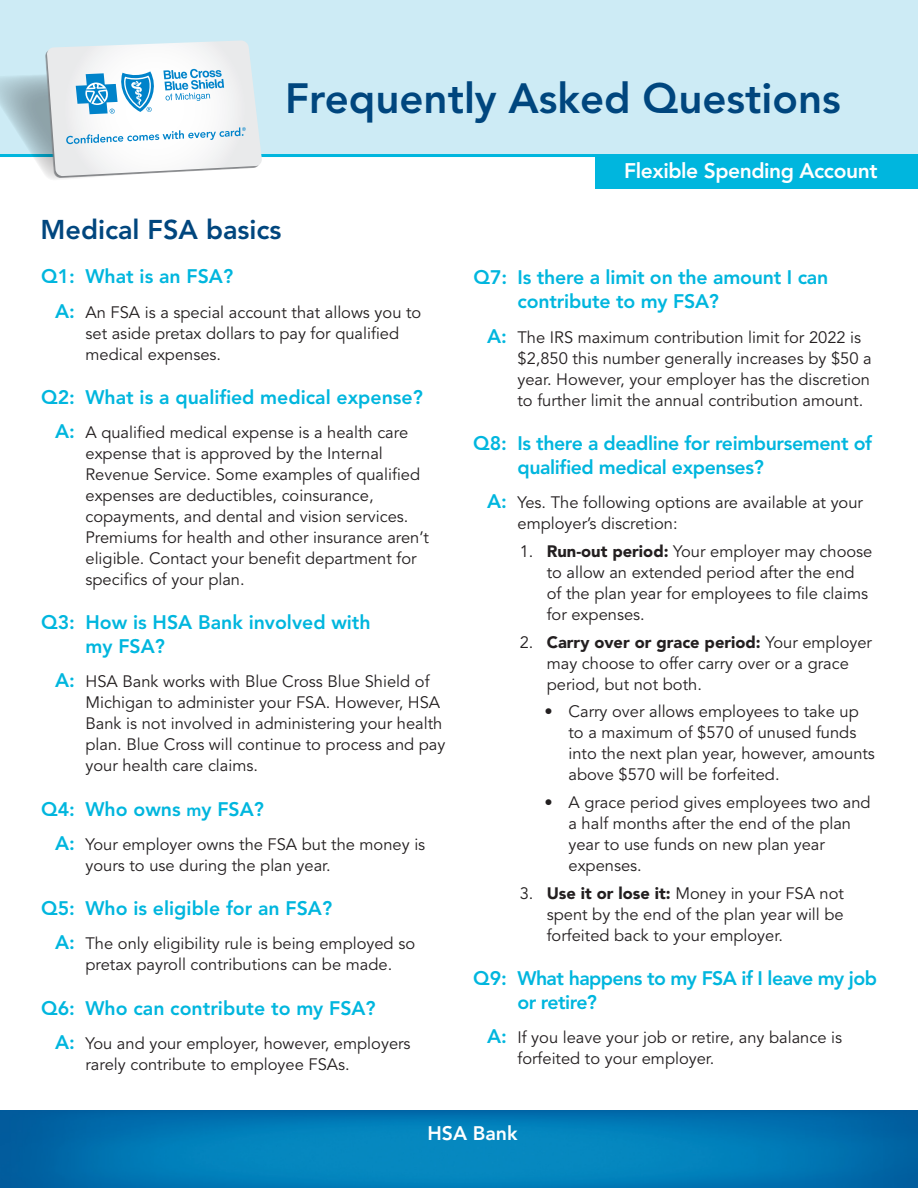
<style>
.page{position:relative;width:918px;height:1188px;background:#fff}
.page>*{position:absolute;margin:0;border:0;box-sizing:border-box;transform-origin:0 0}
.Head{font:800 42px "Avenir LT Std";color:#00467e}
.t1{font:800 27px "Avenir LT Std";color:#00467e}
.t2{font:800 21px "Avenir LT Std";letter-spacing:-.02em;color:#fff}
.Q__indent{font:800 19.5px/24px "Avenir LT Std";letter-spacing:-.01em;color:#00b6de}
.Q__indent-2{font:800 19.5px/24px "Avenir LT Std";letter-spacing:-.03em;color:#00b6de}
.Q__indent-3{font:800 19.5px "Avenir LT Std";color:#fff}
.A__indent{font:16.5px/21px "Avenir LT Std";color:#231f20}
.s1{font-weight:800;font-size:19.5px;color:#00b6de}
.s2{font-size:17.25px}
.s3{font-weight:900}
</style>
<div class="page">
<img style="left:0;top:1110px;width:918px;height:78px">
<div style="left:0;top:0;width:918px;height:156px;background:#cdebf5"></div>
<hr style="left:0;top:154px;width:918px;height:3px;background:#00b6de">
<svg style="left:0;top:40px;width:262px;height:139px"></svg>
<div style="left:596px;top:156px;width:322px;height:32px;background:#00b6de"></div>
<p class="Head" style="left:285px;top:74px;width:557px">Frequently Asked Questions</p>
<p class="t2" style="left:624px;top:158px;width:255px">Flexible Spending Account</p>
<p class="t1" style="left:40px;top:214px;width:243px">Medical FSA basics</p>
<p class="Q__indent" style="left:41px;top:265px;width:194px">Q1: What is an FSA?</p>
<p class="A__indent" style="left:86px;top:302px;width:337px;text-indent:-30px"><span class="s1">A:</span> An FSA is a special account that allows you to set aside pretax dollars to pay for qualified medical expenses.</p>
<p class="Q__indent" style="left:41px;top:385px;width:383px">Q2: What is a qualified medical expense?</p>
<p class="A__indent" style="left:86px;top:422px;width:345px;text-indent:-30px"><span class="s1">A:</span> A qualified medical expense is a health care expense that is approved by the Internal Revenue Service. Some examples of qualified expenses are deductibles, coinsurance, copayments, and dental and vision services.<br>Premiums for health and other insurance aren’t eligible. Contact your benefit department for specifics of your plan.</p>
<p class="Q__indent" style="left:86px;top:611px;width:287px;text-indent:-44px">Q3: How is HSA Bank involved with my FSA?</p>
<p class="A__indent" style="left:86px;top:672px;width:361px;text-indent:-30px"><span class="s1">A:</span> HSA Bank works with Blue Cross Blue Shield of Michigan to administer your FSA. However, HSA Bank is not involved in administering your health plan. Blue Cross will continue to process and pay your health care claims.</p>
<p class="Q__indent" style="left:41px;top:797px;width:224px">Q4: Who owns <span class="s2">m</span>y FSA?</p>
<p class="A__indent" style="left:86px;top:834px;width:341px;text-indent:-30px"><span class="s1">A:</span> Your employer owns the FSA but the money is yours to use during the plan year.</p>
<p class="Q__indent" style="left:41px;top:897px;width:293px">Q5: Who is eligible for an FSA?</p>
<p class="A__indent" style="left:55px;top:934px;width:361px;text-align:center"><span class="s1">A:</span> The only eligibility rule is being employed so pretax payroll contributions can be made.</p>
<p class="Q__indent" style="left:41px;top:996px;width:336px">Q6: Who can contribute to my FSA?</p>
<p class="A__indent" style="left:86px;top:1033px;width:327px;text-indent:-30px"><span class="s1">A:</span> You and your employer, however, employers rarely contribute to employee FSAs.</p>
<p class="Q__indent" style="left:518px;top:266px;width:312px;text-indent:-44px">Q7: Is there a limit on the amount I can contribute to my FSA?</p>
<p class="A__indent" style="left:518px;top:327px;width:356px;text-indent:-30px"><span class="s1">A:</span> The IRS maximum contribution limit for 2022 is $2,850 this number generally increases by $50 a year. However, your employer has the discretion to further limit the annual contribution amount.</p>
<p class="Q__indent" style="left:518px;top:431px;width:356px;text-indent:-44px">Q8: Is there a deadline for reimbursement of qualified medical expenses?</p>
<p class="A__indent" style="left:518px;top:492px;width:347px;text-indent:-30px"><span class="s1">A:</span> Yes. The following options are available at your employer’s discretion:</p>
<p class="A__indent" style="left:547px;top:541px;width:327px;text-indent:-27px">1. <span class="s3">Run-out period:</span> Your employer may choose to allow an extended period after the end of the plan year for employees to file claims for expenses.</p>
<p class="A__indent" style="left:547px;top:632px;width:327px;text-indent:-27px">2. <span class="s3">Carry over or grace period:</span> Your employer may choose to offer carry over or a grace period, but not both.</p>
<p class="A__indent" style="left:568px;top:702px;width:308px;text-indent:-24px">• Carry over allows employees to take up to a maximum of $570 of unused funds into the next plan year, however, amounts above $570 will be forfeited.</p>
<p class="A__indent" style="left:568px;top:792px;width:304px;text-indent:-24px">• A grace period gives employees two and a half months after the end of the plan year to use funds on new plan year expenses.</p>
<p class="A__indent" style="left:547px;top:883px;width:299px;text-align:justify;text-indent:-27px">3. <span class="s3">Use it or lose it:</span> Money in your FSA not spent by the end of the plan year will be forfeited back to your employer.</p>
<p class="Q__indent-2" style="left:518px;top:966px;width:361px;text-indent:-44px">Q9: What happens to my FSA if I leave my job or retire?</p>
<p class="A__indent" style="left:518px;top:1028px;width:326px;text-indent:-30px"><span class="s1">A:</span> If you leave your job or retire, any balance is forfeited to your employer.</p>
<p class="Q__indent-3" style="left:427px;top:1122px;width:92px">HSA Bank</p>
</div>
